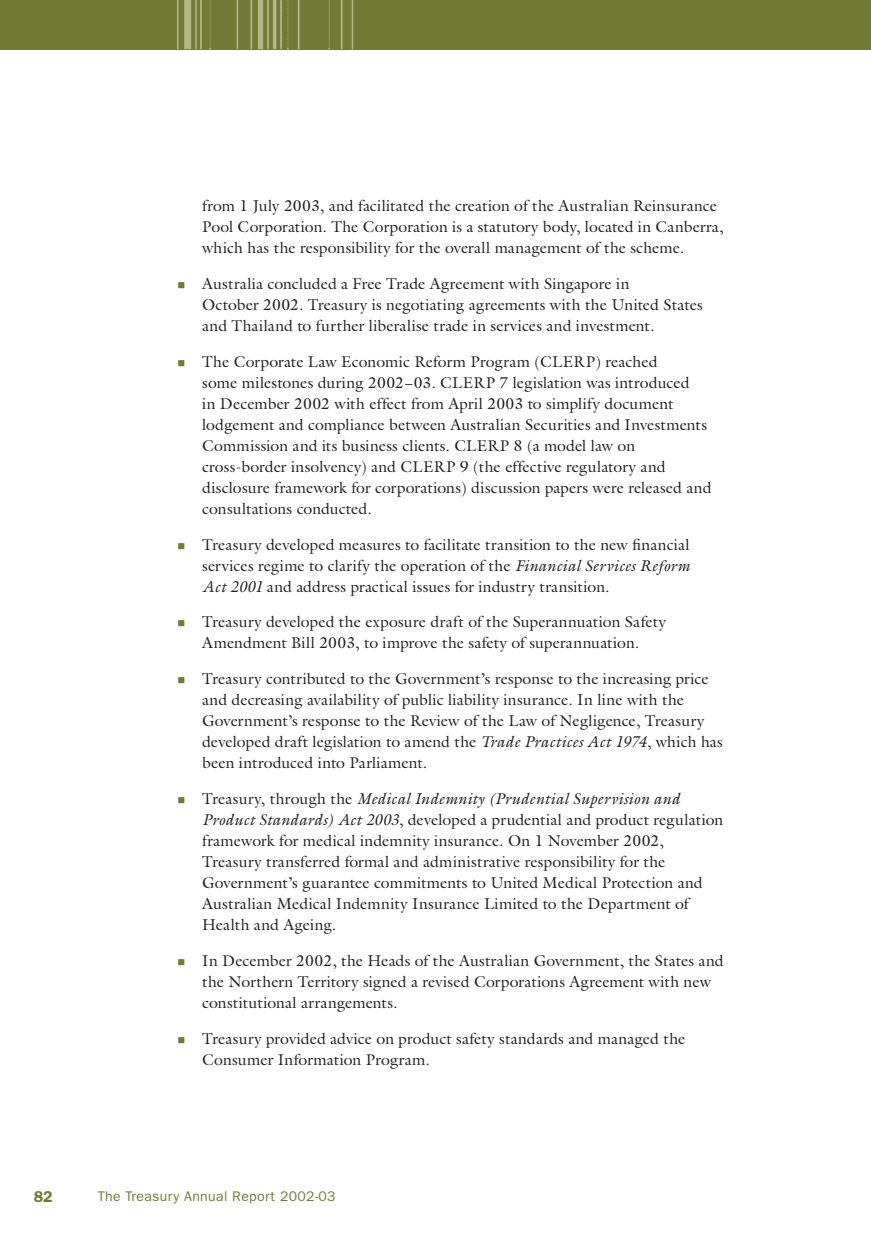
<style>
.page{position:relative;width:871px;height:1236px;background:#fff}
.page>*{position:absolute;margin:0;border:0;box-sizing:border-box;transform-origin:0 0}
.t1{font:15.75px/21px "Galliard";letter-spacing:.005em;color:#231f20}
.t2{font:600 15.75px "Franklin Gothic";color:#727a35}
.t3{font:14px "Franklin Gothic";letter-spacing:.025em;color:#727a35}
.s1{font-style:italic}
</style>
<div class="page">
<div style="left:0;top:0;width:870px;height:49px;background:#727a35"></div>
<hr style="left:352px;top:0;width:1px;height:49px;background:#b2b78a">
<hr style="left:341px;top:0;width:1px;height:49px;background:#b2b78a">
<svg style="left:329px;top:0;width:1px;height:50px"></svg>
<hr style="left:298px;top:0;width:1px;height:49px;background:#b2b78a">
<svg style="left:287px;top:0;width:2px;height:50px"></svg>
<hr style="left:280px;top:0;width:1px;height:49px;background:#b2b78a">
<hr style="left:273px;top:0;width:2px;height:49px;background:#b2b78a">
<hr style="left:267px;top:0;width:1px;height:49px;background:#b2b78a">
<hr style="left:259px;top:0;width:3px;height:49px;background:#b2b78a">
<hr style="left:251px;top:0;width:1px;height:49px;background:#b2b78a">
<hr style="left:237px;top:0;width:1px;height:49px;background:#b2b78a">
<svg style="left:210px;top:0;width:1px;height:50px"></svg>
<hr style="left:200px;top:0;width:1px;height:49px;background:#b2b78a">
<hr style="left:196px;top:0;width:1px;height:49px;background:#b2b78a">
<div style="left:185px;top:0;width:5px;height:49px;background:#b2b78a"></div>
<hr style="left:177px;top:0;width:1px;height:49px;background:#b2b78a">
<p class="t1" style="left:202px;top:196px;width:522px">from 1 July 2003, and facilitated the creation of the Australian Reinsurance<br>Pool Corporation. The Corporation is a statutory body, located in Canberra, which has the responsibility for the overall management of the scheme.</p>
<p class="t1" style="left:202px;top:274px;width:502px">Australia concluded a Free Trade Agreement with Singapore in<br>October 2002. Treasury is negotiating agreements with the United States and Thailand to further liberalise trade in services and investment.</p>
<p class="t1" style="left:202px;top:352px;width:510px">The Corporate Law Economic Reform Program (CLERP) reached<br>some milestones during 2002−03. CLERP 7 legislation was introduced<br>in December 2002 with effect from April 2003 to simplify document lodgement and compliance between Australian Securities and Investments Commission and its business clients. CLERP 8 (a model law on cross-border insolvency) and CLERP 9 (the effective regulatory and disclosure framework for corporations) discussion papers were released and consultations conducted.</p>
<p class="t1" style="left:202px;top:535px;width:489px;text-align:justify">Treasury developed measures to facilitate transition to the new financial services regime to clarify the operation of the <span class="s1">Financial Services Reform Act 2001</span> and address practical issues for industry transition.</p>
<p class="t1" style="left:202px;top:613px;width:465px">Treasury developed the exposure draft of the Superannuation Safety<br>Amendment Bill 2003, to improve the safety of superannuation.</p>
<p class="t1" style="left:202px;top:670px;width:522px">Treasury contributed to the Government’s response to the increasing price and decreasing availability of public liability insurance. In line with the Government’s response to the Review of the Law of Negligence, Treasury developed draft legislation to amend the <span class="s1">Trade Practices Act 1974</span>, which has been introduced into Parliament.</p>
<p class="t1" style="left:202px;top:790px;width:522px">Treasury, through the <span class="s1">Medical Indemnity (Prudential Supervision and Product Standards) Act 2003</span>, developed a prudential and product regulation framework for medical indemnity insurance. On 1 November 2002, Treasury transferred formal and administrative responsibility for the Government’s guarantee commitments to United Medical Protection and Australian Medical Indemnity Insurance Limited to the Department of Health and Ageing.</p>
<p class="t1" style="left:202px;top:952px;width:522px">In December 2002, the Heads of the Australian Government, the States and the Northern Territory signed a revised Corporations Agreement with new constitutional arrangements.</p>
<p class="t1" style="left:202px;top:1029px;width:484px">Treasury provided advice on product safety standards and managed the<br>Consumer Information Program.</p>
<p class="t2" style="left:34px;top:1190px;width:20px">82</p>
<p class="t3" style="left:98px;top:1191px;width:239px">The Treasury Annual Report 2002-03</p>
</div>
